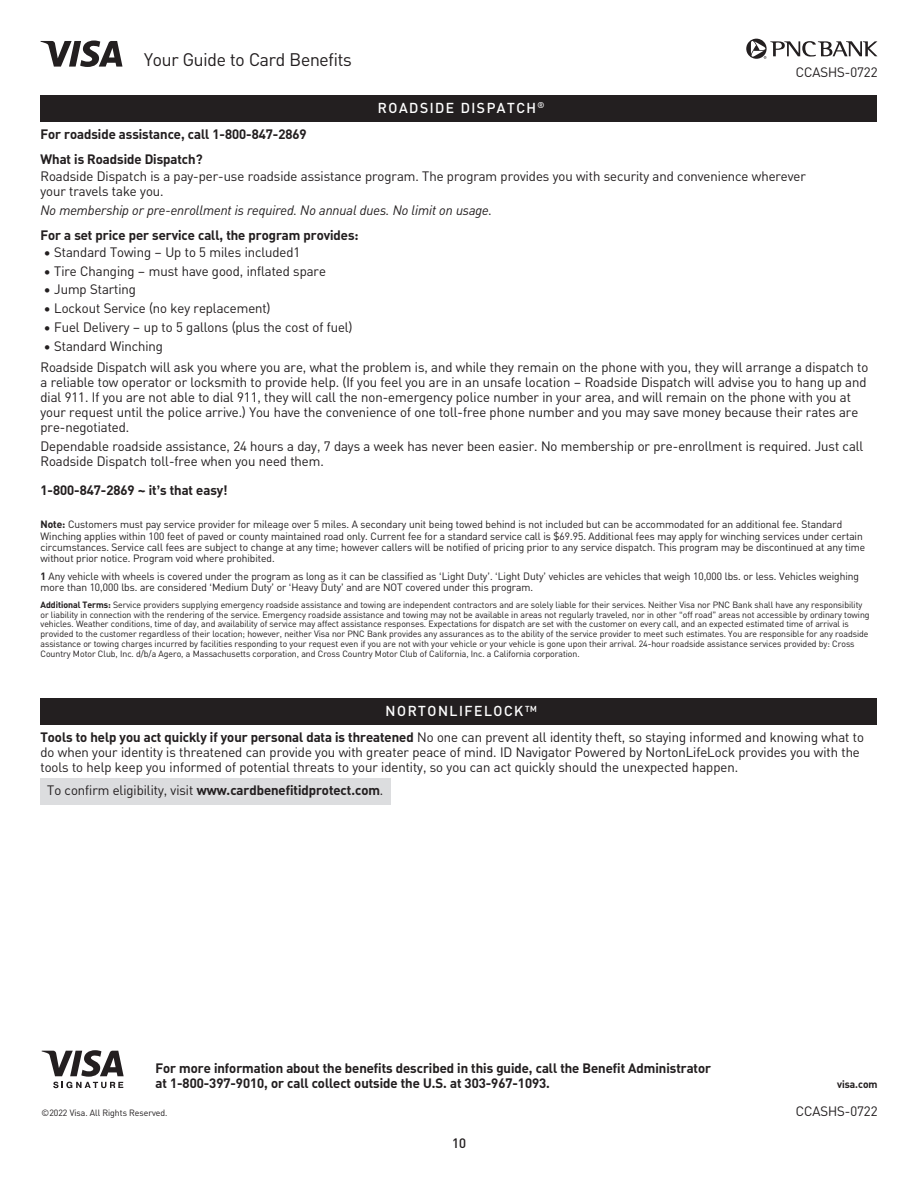
<style>
.page{position:relative;width:918px;height:1188px;background:#fff}
.page>*{position:absolute;margin:0;border:0;box-sizing:border-box;transform-origin:0 0}
.t1{font:18px "PNC Brand";letter-spacing:-.01em;color:#231f20}
.t2{font:500 14.25px "PNC Brand";letter-spacing:.11em;color:#fff}
.t3{font:13.5px/15px "PNC Brand";color:#231f20}
.t4{font:700 13.5px/15px "PNC Brand";color:#231f20}
.t5{font:italic 13.5px "PNC Brand";color:#231f20}
.t6{font:500 13.5px "PNC Brand";color:#231f20}
.t7{font:10.5px/11.2px "PNC Brand";color:#231f20}
.t8{font:700 10.5px "PNC Brand";color:#231f20}
.t9{font:9px/9.8px "PNC Brand";color:#231f20}
.s1{font-weight:700}
.s2{font-weight:400}
</style>
<div class="page">
<div style="left:40px;top:95px;width:838px;height:27px;background:#231f20"></div>
<div style="left:40px;top:778px;width:352px;height:27px;background:#dcdddf"></div>
<div style="left:40px;top:698px;width:838px;height:27px;background:#231f20"></div>
<svg style="left:42px;top:1050px;width:82px;height:38px"></svg>
<svg style="left:746px;top:39px;width:132px;height:20px"></svg>
<svg style="left:41px;top:41px;width:81px;height:26px"></svg>
<h1 class="t1" style="left:144px;top:48px;width:209px">Your Guide to Card Benefits</h1>
<h2 class="t2" style="left:378px;top:99px;width:168px">ROADSIDE DISPATCH<sup>®</sup></h2>
<p class="t3" style="left:796px;top:64px;width:83px">CCASHS-0722</p>
<p class="t4" style="left:40px;top:126px;width:268px">For roadside assistance, call 1-800-847-2869</p>
<h3 class="t4" style="left:40px;top:151px;width:163px">What is Roadside Dispatch?</h3>
<p class="t3" style="left:40px;top:168px;width:767px">Roadside Dispatch is a pay-per-use roadside assistance program. The program provides you with security and convenience wherever your travels take you.</p>
<p class="t5" style="left:40px;top:201px;width:453px">No membership or pre-enrollment is required. No annual dues. No limit on usage.</p>
<h3 class="t4" style="left:40px;top:227px;width:320px">For a set price per service call, the program provides:</h3>
<p class="t3" style="left:44px;top:244px;width:258px">• Standard Towing – Up to 5 miles included1</p>
<p class="t3" style="left:44px;top:263px;width:284px">• Tire Changing – must have good, inflated spare</p>
<p class="t3" style="left:44px;top:282px;width:94px">• Jump Starting</p>
<p class="t3" style="left:44px;top:300px;width:228px">• Lockout Service (no key replacement)</p>
<p class="t3" style="left:44px;top:319px;width:310px">• Fuel Delivery – up to 5 gallons (plus the cost of fuel)</p>
<p class="t3" style="left:44px;top:338px;width:121px">• Standard Winching</p>
<p class="t3" style="left:40px;top:360px;width:829px">Roadside Dispatch will ask you where you are, what the problem is, and while they remain on the phone with you, they will arrange a dispatch to a reliable tow operator or locksmith to provide help. (If you feel you are in an unsafe location – Roadside Dispatch will advise you to hang up and dial 911. If you are not able to dial 911, they will call the non-emergency police number in your area, and will remain on the phone with you at your request until the police arrive.) You have the convenience of one toll-free phone number and you may save money because their rates are pre-negotiated.</p>
<p class="t3" style="left:40px;top:439px;width:824px">Dependable roadside assistance, 24 hours a day, 7 days a week has never been easier. No membership or pre-enrollment is required. Just call<br>Roadside Dispatch toll-free when you need them.</p>
<p class="t4" style="left:40px;top:482px;width:189px">1-800-847-2869 ~ it’s that easy!</p>
<p class="t7" style="left:40px;top:519px;width:826px"><span class="s1">Note:</span> Customers must pay service provider for mileage over 5 miles. A secondary unit being towed behind is not included but can be accommodated for an additional fee. Standard Winching applies within 100 feet of paved or county maintained road only. Current fee for a standard service call is $69.95. Additional fees may apply for winching services under certain circumstances. Service call fees are subject to change at any time; however callers will be notified of pricing prior to any service dispatch. This program may be discontinued at any time without prior notice. Program void where prohibited.</p>
<p class="t7" style="left:40px;top:571px;width:820px"><span class="s1">1</span> Any vehicle with wheels is covered under the program as long as it can be classified as ‘Light Duty’. ‘Light Duty’ vehicles are vehicles that weigh 10,000 lbs. or less. Vehicles weighing more than 10,000 lbs. are considered ‘Medium Duty’ or ‘Heavy Duty’ and are NOT covered under this program.</p>
<p class="t9" style="left:40px;top:600px;width:831px"><span class="s1">Additional Terms:</span> Service providers supplying emergency roadside assistance and towing are independent contractors and are solely liable for their services. Neither Visa nor PNC Bank shall have any responsibility or liability in connection with the rendering of the service. Emergency roadside assistance and towing may not be available in areas not regularly traveled, nor in other “off road” areas not accessible by ordinary towing vehicles. Weather conditions, time of day, and availability of service may affect assistance responses. Expectations for dispatch are set with the customer on every call, and an expected estimated time of arrival is provided to the customer regardless of their location; however, neither Visa nor PNC Bank provides any assurances as to the ability of the service provider to meet such estimates. You are responsible for any roadside assistance or towing charges incurred by facilities responding to your request even if you are not with your vehicle or your vehicle is gone upon their arrival. 24-hour roadside assistance services provided by: Cross Country Motor Club, Inc. d/b/a Agero, a Massachusetts corporation, and Cross Country Motor Club of California, Inc. a California corporation.</p>
<h2 class="t2" style="left:386px;top:702px;width:153px">NORTONLIFELOCK™</h2>
<p class="t3" style="left:40px;top:729px;width:825px"><span class="s1">Tools to help you act quickly if your personal data is threatened</span> No one can prevent all identity theft, so staying informed and knowing what to do when your identity is threatened can provide you with greater peace of mind. ID Navigator Powered by NortonLifeLock provides you with the tools to help keep you informed of potential threats to your identity, so you can act quickly should the unexpected happen.</p>
<p class="t4" style="left:47px;top:782px;width:338px"><span class="s2">To confirm eligibility, visit</span> www.cardbenefitidprotect.com<span class="s2">.</span></p>
<p class="t4" style="left:156px;top:1060px;width:557px">For more information about the benefits described in this guide, call the Benefit Administrator at 1-800-397-9010, or call collect outside the U.S. at 303-967-1093.</p>
<p class="t8" style="left:837px;top:1077px;width:42px">visa.com</p>
<p class="t9" style="left:42px;top:1107px;width:127px">©2022 Visa. All Rights Reserved.</p>
<p class="t3" style="left:796px;top:1103px;width:83px">CCASHS-0722</p>
<p class="t6" style="left:452px;top:1135px;width:15px">10</p>
</div>
